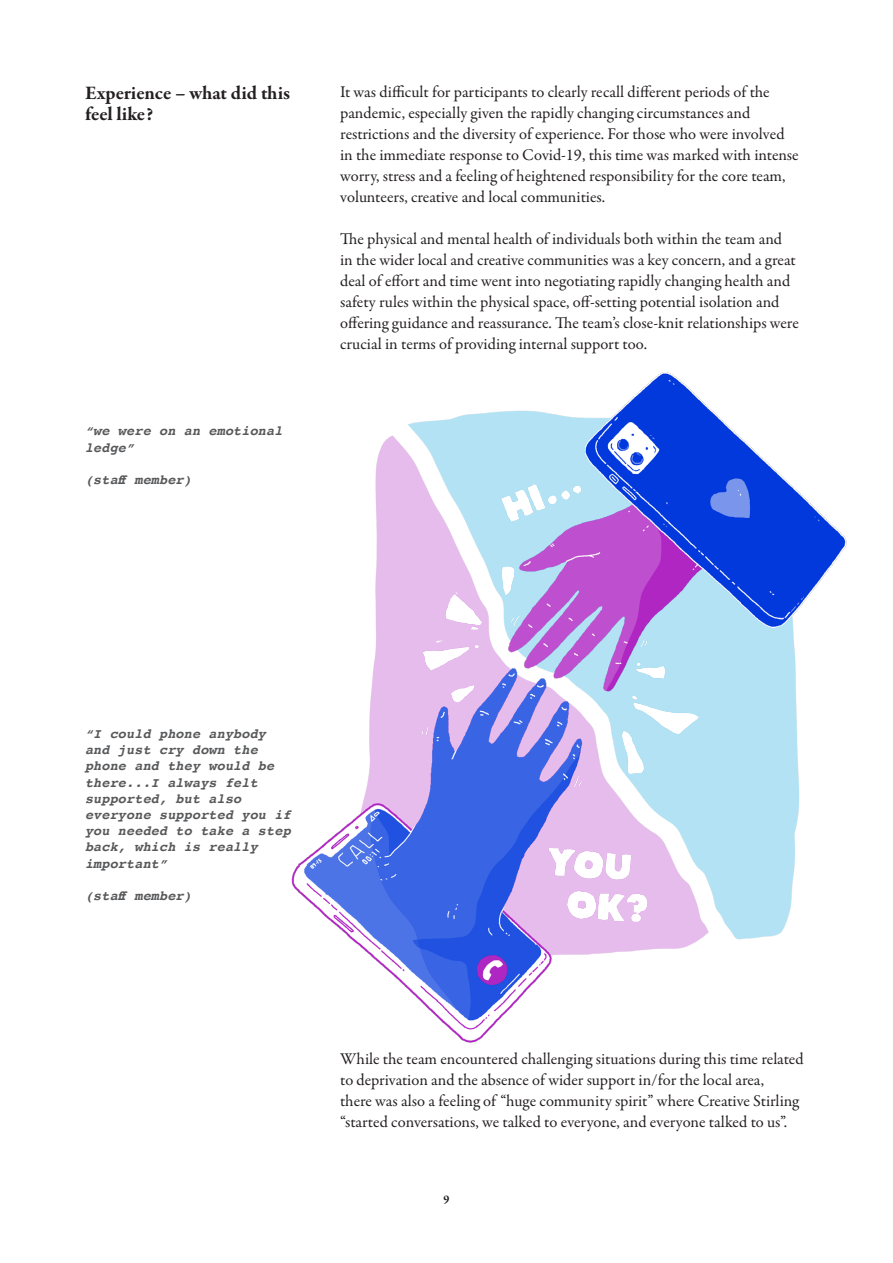
<style>
.page{position:relative;width:893px;height:1263px;background:#fff}
.page>*{position:absolute;margin:0;border:0;box-sizing:border-box;transform-origin:0 0}
.Heading{font:700 19.5px/21px "Garamond Premr Pro";color:#231f20}
.Main_body{font:16.5px/21px "Garamond Premr Pro";color:#231f20}
.t1{font:italic 700 13.5px/16.2px "Courier";letter-spacing:.01em;color:#57585a}
.t2{font:700 12px "Garamond Premr Pro";color:#231f20}
</style>
<div class="page">
<img style="left:291px;top:371px;width:556px;height:672px">
<p class="Heading" style="left:85px;top:83px;width:206px">Experience – what did this feel like?</p>
<p class="t1" style="left:85px;top:422px;width:199px">“we were on an emotional ledge”</p>
<p class="t1" style="left:85px;top:471px;width:108px">(staff member)</p>
<p class="Main_body" style="left:340px;top:82px;width:460px">It was difficult for participants to clearly recall different periods of the pandemic, especially given the rapidly changing circumstances and restrictions and the diversity of experience. For those who were involved in the immediate response to Covid-19, this time was marked with intense worry, stress and a feeling of heightened responsibility for the core team, volunteers, creative and local communities.</p>
<p class="Main_body" style="left:340px;top:229px;width:460px">The physical and mental health of individuals both within the team and in the wider local and creative communities was a key concern, and a great deal of effort and time went into negotiating rapidly changing health and safety rules within the physical space, off-setting potential isolation and offering guidance and reassurance. The team’s close-knit relationships were crucial in terms of providing internal support too.</p>
<p class="t1" style="left:85px;top:725px;width:207px">“I could phone anybody and just cry down the phone and they would be there...I always felt supported, but also everyone supported you if you needed to take a step back, which is really important”</p>
<p class="t1" style="left:85px;top:887px;width:108px">(staff member)</p>
<p class="Main_body" style="left:340px;top:1049px;width:465px">While the team encountered challenging situations during this time related to deprivation and the absence of wider support in/for the local area,<br>there was also a feeling of “huge community spirit” where Creative Stirling “started conversations, we talked to everyone, and everyone talked to us”.</p>
<p class="t2" style="left:443px;top:1191px;width:8px">9</p>
</div>
